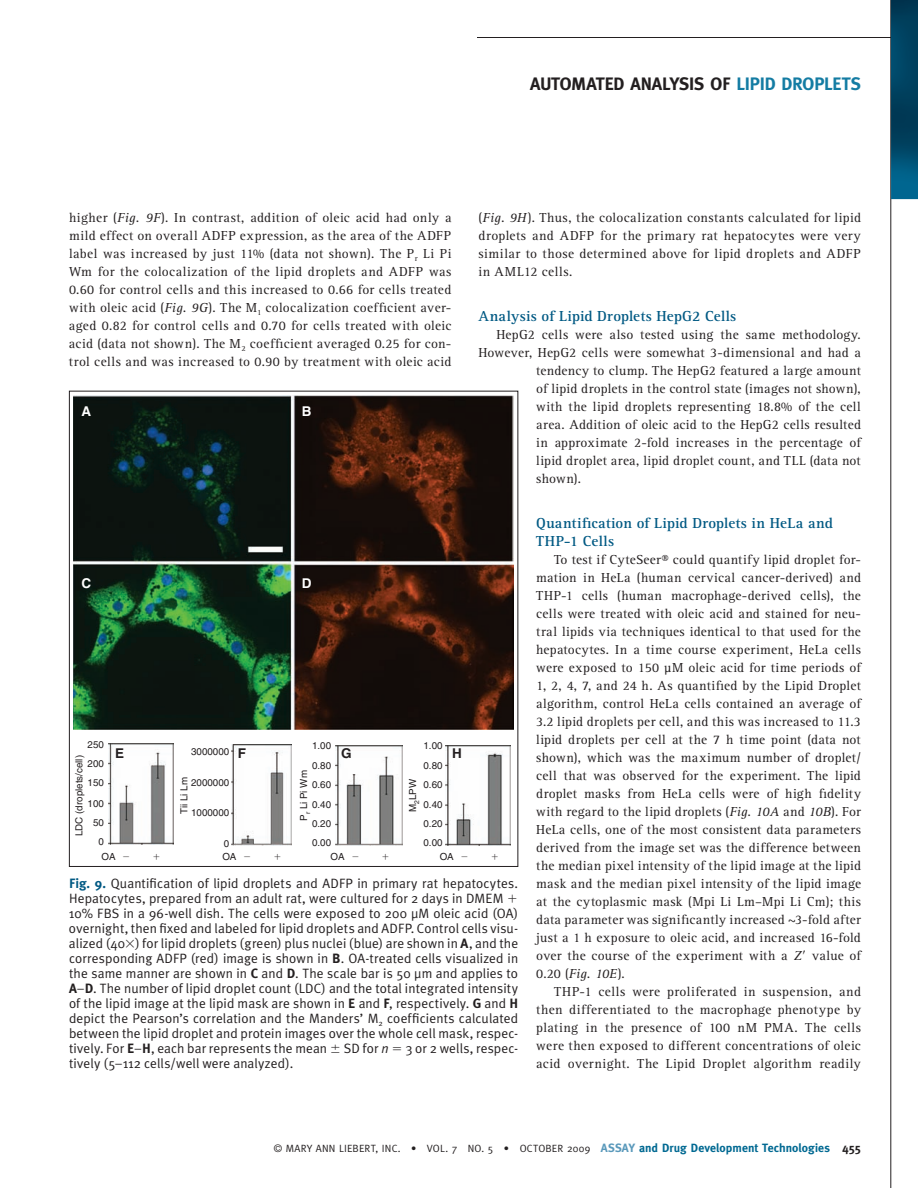
<style>
.page{position:relative;width:918px;height:1188px;background:#fff}
.page>*{position:absolute;margin:0;border:0;box-sizing:border-box;transform-origin:0 0}
.t1{font:700 18px "Meta";letter-spacing:-.01em;color:#231f20}
.t2{font:700 15px/18px "Rotis Serif Std";letter-spacing:.015em;color:#005983}
.t3{font:13.5px/18px "Rotis Serif Std";letter-spacing:.02em;color:#231f20;text-align:justify}
.t4{font:13.5px/15px "Meta Plus Normal";letter-spacing:.01em;color:#231f20}
.t5{font:700 13.5px "Helvetica LT Std";color:#231f20}
.t6{font:700 13.5px "Helvetica LT Std";color:#fff}
.t7{font:10.5px "Meta";letter-spacing:.02em;color:#231f20}
.t8{font:9.75px/19.4px "Helvetica LT Std";color:#231f20;text-align:justify}
.s1{color:#147ca3}
.s2{font-style:italic}
.s3{font-family:"Meta Plus";font-weight:700;color:#005983}
.s4{font-family:"Meta Plus";font-weight:700}
.s5{font-weight:700;font-size:12px;color:#5a99bb}
.s6{font-weight:700;font-size:12px;color:#006992}
.s7{font-weight:700;font-size:12px}
</style>
<div class="page">
<hr style="left:477px;top:37px;width:441px;height:1px;background:#231f20">
<hr style="left:891px;top:0;width:1px;height:1188px;background:#231f20">
<img style="left:891px;top:0;width:27px;height:199px">
<img style="left:446px;top:745px;width:65px;height:100px">
<img style="left:335px;top:745px;width:67px;height:100px">
<img style="left:231px;top:745px;width:61px;height:101px">
<img style="left:109px;top:744px;width:65px;height:100px">
<img style="left:74px;top:396px;width:439px;height:334px">
<h1 class="t1" style="left:530px;top:77px;width:332px">AUTOMATED ANALYSIS OF <span class="s1">LIPID DROPLETS</span></h1>
<p class="t3" style="left:69px;top:209px;width:384px">higher (<span class="s2">Fig. 9F</span>). In contrast, addition of oleic acid had only a mild effect on overall ADFP expression, as the area of the ADFP label was increased by just 11% (data not shown). The P<sub>r</sub> Li Pi Wm for the colocalization of the lipid droplets and ADFP was 0.60 for control cells and this increased to 0.66 for cells treated with oleic acid (<span class="s2">Fig. 9G</span>). The M<sub>1</sub> colocalization coefficient aver&shy;aged 0.82 for control cells and 0.70 for cells treated with oleic acid (data not shown). The M<sub>2</sub> coefficient averaged 0.25 for con&shy;trol cells and was increased to 0.90 by treatment with oleic acid</p>
<p class="t3" style="left:478px;top:210px;width:384px">(<span class="s2">Fig. 9H</span>). Thus, the colocalization constants calculated for lipid droplets and ADFP for the primary rat hepatocytes were very similar to those determined above for lipid droplets and ADFP in AML12 cells.</p>
<p class="t2" style="left:478px;top:308px;width:259px">Analysis of Lipid Droplets HepG2 Cells</p>
<p class="t3" style="left:496px;top:327px;width:366px">HepG2 cells were also tested using the same methodology.</p>
<p class="t3" style="left:479px;top:345px;width:384px">However, HepG2 cells were somewhat 3-dimensional and had a</p>
<p class="t3" style="left:536px;top:363px;width:326px">tendency to clump. The HepG2 featured a large amount</p>
<p class="t3" style="left:536px;top:381px;width:326px">of lipid droplets in the control state (images not shown),</p>
<p class="t3" style="left:536px;top:399px;width:326px">with the lipid droplets representing 18.8% of the cell</p>
<p class="t3" style="left:536px;top:417px;width:326px">area. Addition of oleic acid to the HepG2 cells resulted</p>
<p class="t3" style="left:536px;top:435px;width:326px">in approximate 2-fold increases in the percentage of</p>
<p class="t3" style="left:536px;top:453px;width:326px">lipid droplet area, lipid droplet count, and TLL (data not</p>
<p class="t3" style="left:536px;top:471px;width:46px">shown).</p>
<p class="t2" style="left:536px;top:515px;width:298px">Quantification of Lipid Droplets in HeLa and<br>THP-1 Cells</p>
<p class="t3" style="left:536px;top:552px;width:326px;text-indent:18px">To test if CyteSeer® could quantify lipid droplet for&shy;mation in HeLa (human cervical cancer-derived) and THP-1 cells (human macrophage-derived cells), the cells were treated with oleic acid and stained for neu&shy;tral lipids via techniques identical to that used for the hepatocytes. In a time course experiment, HeLa cells were exposed to 150 μM oleic acid for time periods of 1, 2, 4, 7, and 24 h. As quantified by the Lipid Droplet algorithm, control HeLa cells contained an average of 3.2 lipid droplets per cell, and this was increased to 11.3 lipid droplets per cell at the 7 h time point (data not shown), which was the maximum number of droplet/ cell that was observed for the experiment. The lipid droplet masks from HeLa cells were of high fidelity with regard to the lipid droplets (<span class="s2">Fig. 10A</span> and <span class="s2">10B</span>). For HeLa cells, one of the most consistent data parameters derived from the image set was the difference between the median pixel intensity of the lipid image at the lipid mask and the median pixel intensity of the lipid image at the cytoplasmic mask (Mpi Li Lm–Mpi Li Cm); this data parameter was significantly increased ~3-fold after just a 1 h exposure to oleic acid, and increased 16-fold over the course of the experiment with a <span class="s2">Z</span> value of 0.20 (<span class="s2">Fig. 10E</span>).</p>
<p class="t3" style="left:536px;top:983px;width:326px;text-indent:18px">THP-1 cells were proliferated in suspension, and then differentiated to the macrophage phenotype by plating in the presence of 100 nM PMA. The cells were then exposed to different concentrations of oleic acid overnight. The Lipid Droplet algorithm readily</p>
<p class="t6" style="left:82px;top:404px;width:11px">A</p>
<p class="t6" style="left:302px;top:404px;width:11px">B</p>
<p class="t6" style="left:82px;top:575px;width:11px">C</p>
<p class="t6" style="left:302px;top:575px;width:11px">D</p>
<p class="t8" style="left:88px;top:735px;width:18px">250</p>
<p class="t8" style="left:191px;top:743px;width:40px">3000000</p>
<p class="t8" style="left:312px;top:737px;width:21px">1.00<br>0.80<br>0.60<br>0.40<br>0.20<br>0.00</p>
<p class="t8" style="left:424px;top:737px;width:21px">1.00<br>0.80<br>0.60<br>0.40<br>0.20<br>0.00</p>
<p class="t5" style="left:238px;top:745px;width:10px">F</p>
<p class="t5" style="left:341px;top:745px;width:12px">G</p>
<p class="t5" style="left:452px;top:745px;width:11px">H</p>
<p class="t5" style="left:115px;top:745px;width:11px">E</p>
<p class="t8" style="left:70px;top:836px;width:82px;rotate:-90deg">LDC (droplets/cell)</p>
<p class="t8" style="left:88px;top:754px;width:18px">200<br>150</p>
<p class="t8" style="left:88px;top:795px;width:18px;line-height:18.8px;text-align:center">100<br>50</p>
<p class="t8" style="left:175px;top:814px;width:38px;rotate:-90deg">Tii Li Lm</p>
<p class="t8" style="left:295px;top:821px;width:52px;rotate:-90deg">P<sub>r</sub> Li Pi Wm</p>
<p class="t8" style="left:404px;top:812px;width:35px;rotate:-90deg">M<sub>2</sub>LPW</p>
<p class="t8" style="left:191px;top:774px;width:40px">2000000</p>
<p class="t8" style="left:191px;top:804px;width:40px">1000000</p>
<p class="t8" style="left:224px;top:835px;width:7px">0</p>
<p class="t8" style="left:102px;top:835px;width:16px;line-height:14.7px;text-indent:-3px">0<br>OA</p>
<p class="t8" style="left:222px;top:847px;width:16px">OA</p>
<p class="t8" style="left:331px;top:847px;width:16px">OA</p>
<p class="t8" style="left:440px;top:847px;width:16px">OA</p>
<p class="t4" style="left:69px;top:877px;width:451px"><span class="s3">Fig. 9.</span> Quantification of lipid droplets and ADFP in primary rat hepatocytes.<br>Hepatocytes, prepared from an adult rat, were cultured for 2 days in DMEM 10% FBS in a 96-well dish. The cells were exposed to 200 μM oleic acid (OA) overnight, then fixed and labeled for lipid droplets and ADFP. Control cells visu&shy;alized (40 ) for lipid droplets (green) plus nuclei (blue) are shown in <span class="s4">A</span>, and the corresponding ADFP (red) image is shown in <span class="s4">B</span>. OA-treated cells visualized in the same manner are shown in <span class="s4">C</span> and <span class="s4">D</span>. The scale bar is 50 μm and applies to <span class="s4">A</span>–<span class="s4">D</span>. The number of lipid droplet count (LDC) and the total integrated intensity of the lipid image at the lipid mask are shown in <span class="s4">E</span> and <span class="s4">F</span>, respectively. <span class="s4">G</span> and <span class="s4">H </span>depict the Pearson’s correlation and the Manders’ M<sub>2</sub> coefficients calculated between the lipid droplet and protein images over the whole cell mask, respec&shy;tively. For <span class="s4">E</span>–<span class="s4">H</span>, each bar represents the mean SD for <span class="s2">n</span> 3 or 2 wells, respec&shy;tively (5–112 cells/well were analyzed).</p>
<p class="t7" style="left:274px;top:1144px;width:589px">© MARY ANN LIEBERT, INC. • VOL. 7 NO. 5 • OCTOBER 2009 <span class="s5">ASSAY</span> <span class="s6">and Drug Development Technologies</span> <span class="s7">455</span></p>
</div>
